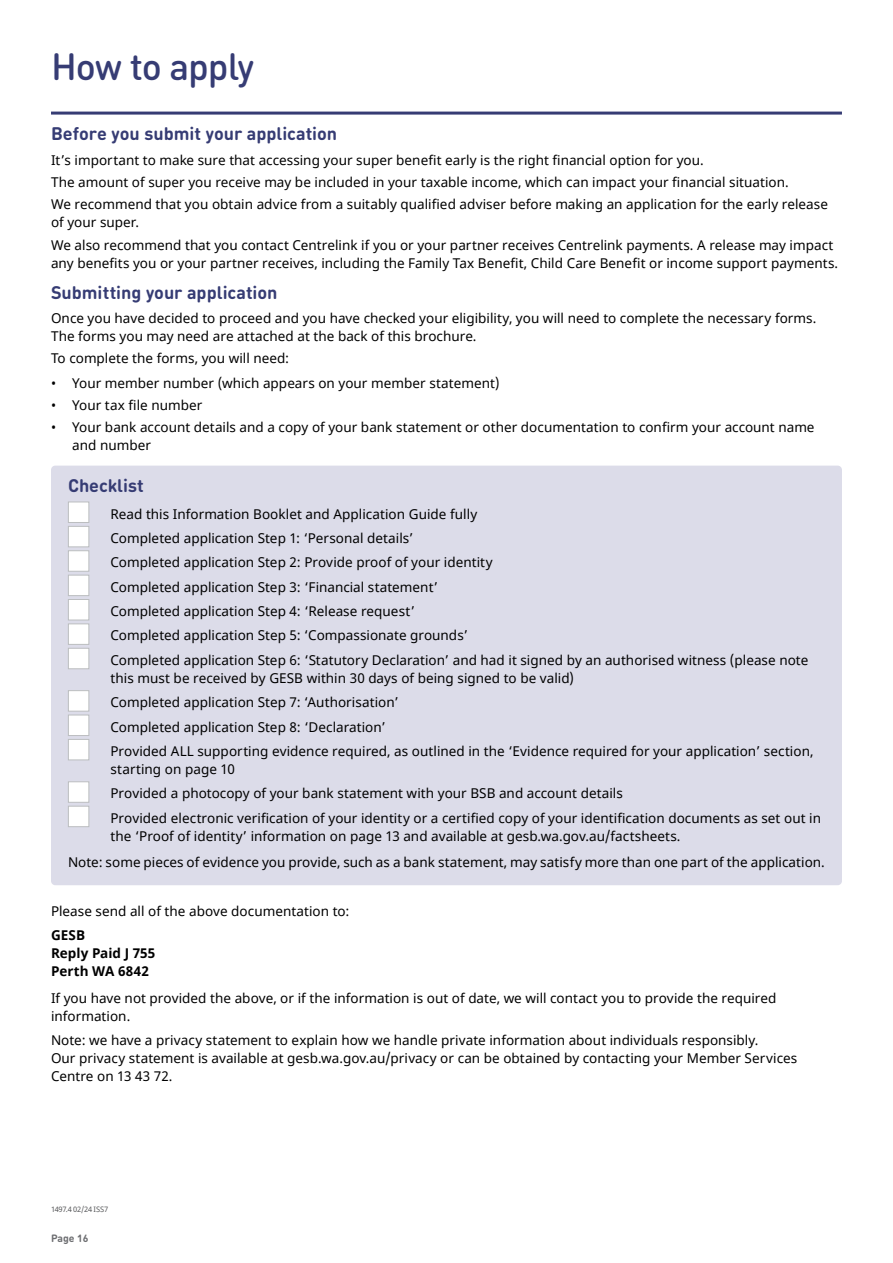
<style>
.page{position:relative;width:893px;height:1263px;background:#fff}
.page>*{position:absolute;margin:0;border:0;box-sizing:border-box;transform-origin:0 0}
.t1{font:500 37.5px "DIN Round Pro";letter-spacing:-.03em;color:#363c74}
.t2{font:700 18px "DIN Round Pro";color:#363c74}
.t3{font:13.5px/24.5px "Noto Sans";letter-spacing:.005em;color:#000}
.t4{font:700 13.5px/18px "Noto Sans";letter-spacing:.005em;color:#000}
.t5{font:700 10.5px "DIN Round Pro";color:#6d6e71}
.t6{font:7.5px "Noto Sans";letter-spacing:-.025em;color:#58595b}
</style>
<div class="page">
<hr style="left:51px;top:112px;width:791px;height:3px;background:#363c74">
<div style="left:51px;top:466px;width:791px;height:419px;background:#dcdce9;border-radius:4px"></div>
<div style="left:68px;top:502px;width:21px;height:21px;background:#fff;border:1px solid #bcbec0"></div>
<div style="left:68px;top:526px;width:21px;height:21px;background:#fff;border:1px solid #bcbec0"></div>
<div style="left:68px;top:550px;width:21px;height:22px;background:#fff;border:1px solid #bcbec0"></div>
<div style="left:68px;top:575px;width:21px;height:21px;background:#fff;border:1px solid #bcbec0"></div>
<div style="left:68px;top:599px;width:21px;height:21px;background:#fff;border:1px solid #bcbec0"></div>
<div style="left:68px;top:623px;width:21px;height:22px;background:#fff;border:1px solid #bcbec0"></div>
<div style="left:68px;top:648px;width:21px;height:21px;background:#fff;border:1px solid #bcbec0"></div>
<div style="left:68px;top:690px;width:21px;height:21px;background:#fff;border:1px solid #bcbec0"></div>
<div style="left:68px;top:715px;width:21px;height:21px;background:#fff;border:1px solid #bcbec0"></div>
<div style="left:68px;top:739px;width:21px;height:21px;background:#fff;border:1px solid #bcbec0"></div>
<div style="left:68px;top:781px;width:21px;height:22px;background:#fff;border:1px solid #bcbec0"></div>
<div style="left:68px;top:806px;width:21px;height:21px;background:#fff;border:1px solid #bcbec0"></div>
<h1 class="t1" style="left:51px;top:41px;width:205px">How to apply</h1>
<h2 class="t2" style="left:51px;top:121px;width:288px">Before you submit your application</h2>
<p class="t3" style="left:51px;top:149px;width:778px;line-height:22.2px">It’s important to make sure that accessing your super benefit early is the right financial option for you.<br>The amount of super you receive may be included in your taxable income, which can impact your financial situation.<br>We recommend that you obtain advice from a suitably qualified adviser before making an application for the early release</p>
<p class="t3" style="left:51px;top:212px;width:784px;line-height:22.2px">of your super.<br>We also recommend that you contact Centrelink if you or your partner receives Centrelink payments. A release may impact</p>
<p class="t3" style="left:51px;top:251px;width:789px">any benefits you or your partner receives, including the Family Tax Benefit, Child Care Benefit or income support payments.</p>
<h2 class="t2" style="left:51px;top:280px;width:228px">Submitting your application</h2>
<p class="t3" style="left:51px;top:310px;width:767px;line-height:18px">Once you have decided to proceed and you have checked your eligibility, you will need to complete the necessary forms.<br>The forms you may need are attached at the back of this brochure.</p>
<p class="t3" style="left:51px;top:347px;width:240px">To complete the forms, you will need:</p>
<p class="t3" style="left:51px;top:371px;width:450px">• Your member number (which appears on your member statement)</p>
<p class="t3" style="left:51px;top:393px;width:153px">• Your tax file number</p>
<p class="t3" style="left:72px;top:419px;width:744px;line-height:18px;text-indent:-21px">• Your bank account details and a copy of your bank statement or other documentation to confirm your account name and number</p>
<h2 class="t2" style="left:68px;top:473px;width:77px">Checklist</h2>
<p class="t3" style="left:111px;top:502px;width:699px">Read this Information Booklet and Application Guide fully<br>Completed application Step 1: ‘Personal details’<br>Completed application Step 2: Provide proof of your identity<br>Completed application Step 3: ‘Financial statement’<br>Completed application Step 4: ‘Release request’<br>Completed application Step 5: ‘Compassionate grounds’<br>Completed application Step 6: ‘Statutory Declaration’ and had it signed by an authorised witness (please note</p>
<p class="t3" style="left:111px;top:666px;width:704px">this must be received by GESB within 30 days of being signed to be valid)<br>Completed application Step 7: ‘Authorisation’<br>Completed application Step 8: ‘Declaration’<br>Provided ALL supporting evidence required, as outlined in the ‘Evidence required for your application’ section,</p>
<p class="t3" style="left:111px;top:757px;width:712px">starting on page 10<br>Provided a photocopy of your bank statement with your BSB and account details<br>Provided electronic verification of your identity or a certified copy of your identification documents as set out in</p>
<p class="t3" style="left:68px;top:823px;width:758px;line-height:26.5px;text-indent:43px">the ‘Proof of identity’ information on page 13 and available at gesb.wa.gov.au/factsheets.<br>Note: some pieces of evidence you provide, such as a bank statement, may satisfy more than one part of the application.</p>
<p class="t3" style="left:51px;top:899px;width:300px">Please send all of the above documentation to:</p>
<p class="t4" style="left:51px;top:927px;width:106px">GESB<br>Reply Paid J 755<br>Perth WA 6842</p>
<p class="t3" style="left:51px;top:989px;width:727px;line-height:18px">If you have not provided the above, or if the information is out of date, we will contact you to provide the required information.</p>
<p class="t3" style="left:51px;top:1032px;width:748px;line-height:18px">Note: we have a privacy statement to explain how we handle private information about individuals responsibly.<br>Our privacy statement is available at gesb.wa.gov.au/privacy or can be obtained by contacting your Member Services<br>Centre on 13 43 72.</p>
<p class="t6" style="left:51px;top:1204px;width:59px">1497.4 02/24 ISS7</p>
<p class="t5" style="left:51px;top:1230px;width:39px">Page 16</p>
</div>
